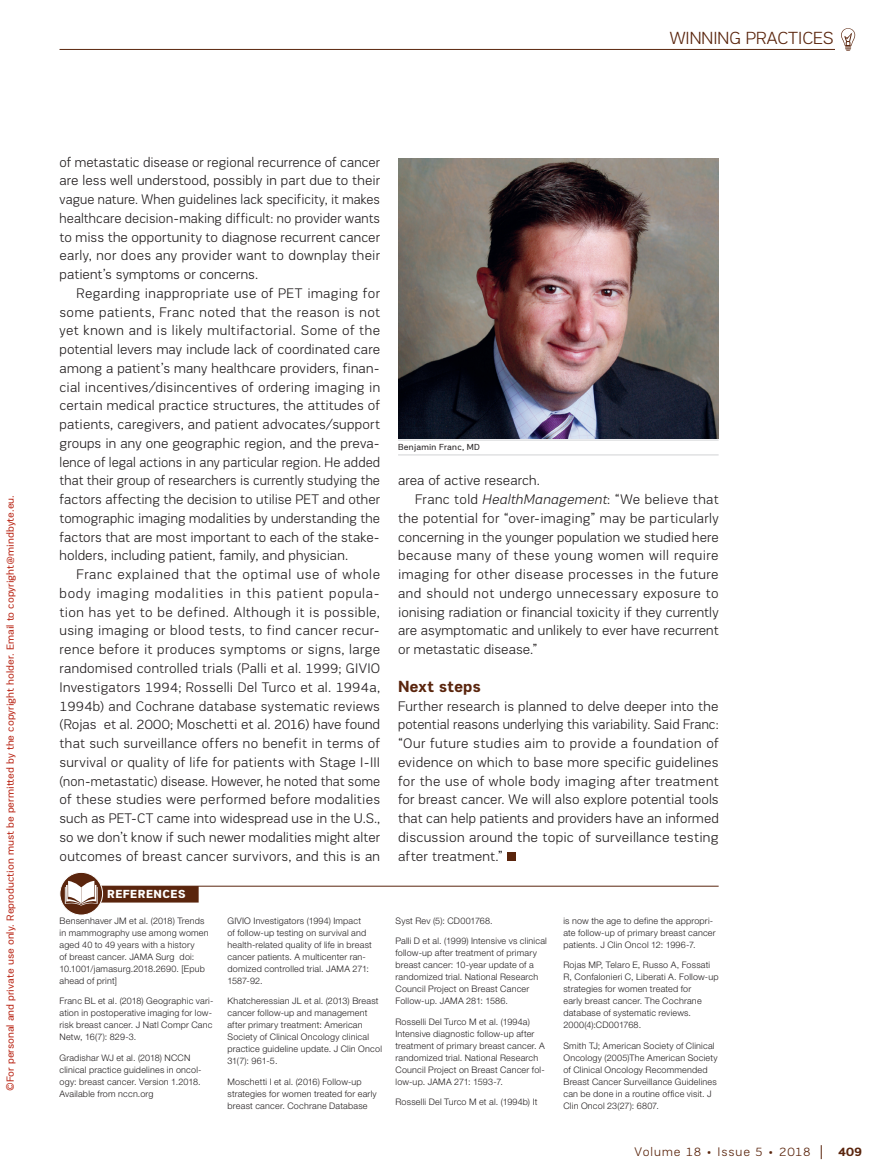
<style>
.page{position:relative;width:893px;height:1174px;background:#fff}
.page>*{position:absolute;margin:0;border:0;box-sizing:border-box;transform-origin:0 0}
.t1{font:300 18px "PRC Fidelity";color:#5a250d}
.Answer{font:700 16.5px "PRC Fidelity";letter-spacing:.005em;color:#5a250d}
.Answer-2{font:300 14.25px/18.8px "PRC Fidelity";letter-spacing:.01em;color:#231f20;text-align:justify}
.Answer-3{font:300 14.25px/18.8px "PRC Fidelity";letter-spacing:.01em;color:#231f20;text-align:justify;scale:.96 1}
.t2{font:300 12.75px "PRC Fidelity";letter-spacing:.075em;color:#5a250d}
.t3{font:700 12.75px "PRC Fidelity";color:#5a250d}
.Authors_References{font:900 12px "PRC Fidelity";letter-spacing:.045em;color:#fff}
.t4{font:10.5px "PRC Fidelity";color:#ba2919}
.Answer-4{font:300 9px/12px "Helvetica Neue";letter-spacing:.025em;color:#231f20}
.tables___Images_Titl{font:9px "PRC Fidelity";letter-spacing:.025em;color:#231f20}
.s1{font-style:italic}
</style>
<div class="page">
<svg style="left:841px;top:28px;width:14px;height:23px"></svg>
<hr style="left:60px;top:49px;width:775px;height:1px;background:#5a250d">
<svg style="left:821px;top:1145px;width:1px;height:14px"></svg>
<div style="left:507px;top:852px;width:8px;height:8px;background:#5a250d"></div>
<img style="left:398px;top:158px;width:321px;height:280px">
<hr style="left:94px;top:885px;width:625px;height:1px;background:#5a250d">
<div style="left:99px;top:886px;width:100px;height:16px;background:#5a250d"></div>
<svg style="left:60px;top:872px;width:43px;height:43px"></svg>
<div style="left:60px;top:872px;width:43px;height:43px;border:1px solid #fff;border-radius:50%"></div>
<svg style="left:65px;top:880px;width:33px;height:25px"></svg>
<hr style="left:398px;top:439px;width:321px;height:1px;background:#d1d2d4">
<hr style="left:398px;top:454px;width:321px;height:1px;background:#d1d2d4">
<p class="t1" style="left:670px;top:28px;width:165px">WINNING PRACTICES</p>
<p class="t4" style="left:4px;top:1091px;width:597px;rotate:-90deg">©For personal and private use only. Reproduction must be permitted by the copyright holder. Email to copyright@mindbyte.eu.</p>
<p class="Answer-3" style="left:60px;top:152px;width:335px">of metastatic disease or regional recurrence of cancer are less well understood, possibly in part due to their vague nature. When guidelines lack specificity, it makes healthcare decision-making difficult: no provider wants to miss the opportunity to diagnose recurrent cancer early, nor does any provider want to downplay their patient’s symptoms or concerns.</p>
<p class="Answer-2" style="left:60px;top:284px;width:322px;text-indent:17px">Regarding inappropriate use of PET imaging for some patients, Franc noted that the reason is not yet known and is likely multifactorial. Some of the potential levers may include lack of coordinated care among a patient’s many healthcare providers, finan&shy;cial incentives/disincentives of ordering imaging in certain medical practice structures, the attitudes of patients, caregivers, and patient advocates/support groups in any one geographic region, and the preva&shy;lence of legal actions in any particular region. He added that their group of researchers is currently studying the factors affecting the decision to utilise PET and other tomographic imaging modalities by understanding the factors that are most important to each of the stake&shy;holders, including patient, family, and physician.</p>
<p class="Answer-2" style="left:60px;top:565px;width:322px;text-indent:17px">Franc explained that the optimal use of whole body imaging modalities in this patient popula&shy;tion has yet to be defined. Although it is possible, using imaging or blood tests, to find cancer recur&shy;rence before it produces symptoms or signs, large randomised controlled trials (Palli et al. 1999; GIVIO Investigators 1994; Rosselli Del Turco et al. 1994a, 1994b) and Cochrane database systematic reviews (Rojas et al. 2000; Moschetti et al. 2016) have found that such surveillance offers no benefit in terms of survival or quality of life for patients with Stage I-III (non-metastatic) disease. However, he noted that some of these studies were performed before modalities such as PET-CT came into widespread use in the U.S., so we don’t know if such newer modalities might alter outcomes of breast cancer survivors, and this is an</p>
<p class="Authors_References" style="left:107px;top:887px;width:80px">REFERENCES</p>
<p class="Answer-4" style="left:60px;top:914px;width:151px">Bensenhaver JM et al. (2018) Trends in mammography use among women aged 40 to 49 years with a history<br>of breast cancer. JAMA Surg doi:<br>10.1001/jamasurg.2018.2690. [Epub ahead of print]</p>
<p class="Answer-4" style="left:60px;top:994px;width:155px">Franc BL et al. (2018) Geographic vari&shy;ation in postoperative imaging for low&shy;risk breast cancer. J Natl Compr Canc Netw, 16(7): 829-3.</p>
<p class="Answer-4" style="left:60px;top:1051px;width:143px">Gradishar WJ et al. (2018) NCCN clinical practice guidelines in oncol&shy;ogy: breast cancer. Version 1.2018.<br>Available from nccn.org</p>
<p class="Answer-4" style="left:227px;top:914px;width:146px">GIVIO Investigators (1994) Impact<br>of follow-up testing on survival and health-related quality of life in breast cancer patients. A multicenter ran&shy;domized controlled trial. JAMA 271:<br>1587-92.</p>
<p class="Answer-4" style="left:227px;top:994px;width:156px">Khatcheressian JL et al. (2013) Breast cancer follow-up and management after primary treatment: American Society of Clinical Oncology clinical practice guideline update. J Clin Oncol 31(7): 961-5.</p>
<p class="Answer-4" style="left:227px;top:1075px;width:151px">Moschetti I et al. (2016) Follow-up strategies for women treated for early breast cancer. Cochrane Database</p>
<p class="tables___Images_Titl" style="left:398px;top:442px;width:83px">Benjamin Franc, MD</p>
<p class="Answer-2" style="left:398px;top:471px;width:143px">area of active research.</p>
<p class="Answer-2" style="left:398px;top:490px;width:322px;text-indent:17px">Franc told <span class="s1">HealthManagement</span>: “We believe that the potential for “over-imaging” may be particularly concerning in the younger population we studied here because many of these young women will require imaging for other disease processes in the future and should not undergo unnecessary exposure to ionising radiation or financial toxicity if they currently are asymptomatic and unlikely to ever have recurrent or metastatic disease.”</p>
<p class="Answer" style="left:398px;top:676px;width:84px">Next steps</p>
<p class="Answer-2" style="left:398px;top:696px;width:322px">Further research is planned to delve deeper into the potential reasons underlying this variability. Said Franc: “Our future studies aim to provide a foundation of evidence on which to base more specific guidelines for the use of whole body imaging after treatment for breast cancer. We will also explore potential tools that can help patients and providers have an informed discussion around the topic of surveillance testing after treatment.”</p>
<p class="Answer-4" style="left:395px;top:914px;width:99px">Syst Rev (5): CD001768.</p>
<p class="Answer-4" style="left:395px;top:934px;width:153px">Palli D et al. (1999) Intensive vs clinical follow-up after treatment of primary breast cancer: 10-year update of a randomized trial. National Research Council Project on Breast Cancer Follow-up. JAMA 281: 1586.</p>
<p class="Answer-4" style="left:395px;top:1015px;width:151px">Rosselli Del Turco M et al. (1994a)<br>Intensive diagnostic follow-up after treatment of primary breast cancer. A randomized trial. National Research Council Project on Breast Cancer fol&shy;low-up. JAMA 271: 1593-7.</p>
<p class="Answer-4" style="left:395px;top:1095px;width:143px">Rosselli Del Turco M et al. (1994b) It</p>
<p class="Answer-4" style="left:563px;top:914px;width:154px">is now the age to define the appropri&shy;ate follow-up of primary breast cancer patients. J Clin Oncol 12: 1996-7.</p>
<p class="Answer-4" style="left:563px;top:958px;width:157px">Rojas MP, Telaro E, Russo A, Fossati<br>R, Confalonieri C, Liberati A. Follow-up strategies for women treated for<br>early breast cancer. The Cochrane database of systematic reviews.<br>2000(4):CD001768.</p>
<p class="Answer-4" style="left:563px;top:1039px;width:156px">Smith TJ; American Society of Clinical Oncology (2005)The American Society of Clinical Oncology Recommended Breast Cancer Surveillance Guidelines can be done in a routine office visit. J Clin Oncol 23(27): 6807.</p>
<p class="t2" style="left:635px;top:1144px;width:178px">Volume 18 • Issue 5 • 2018</p>
<p class="t3" style="left:838px;top:1144px;width:25px">409</p>
</div>
